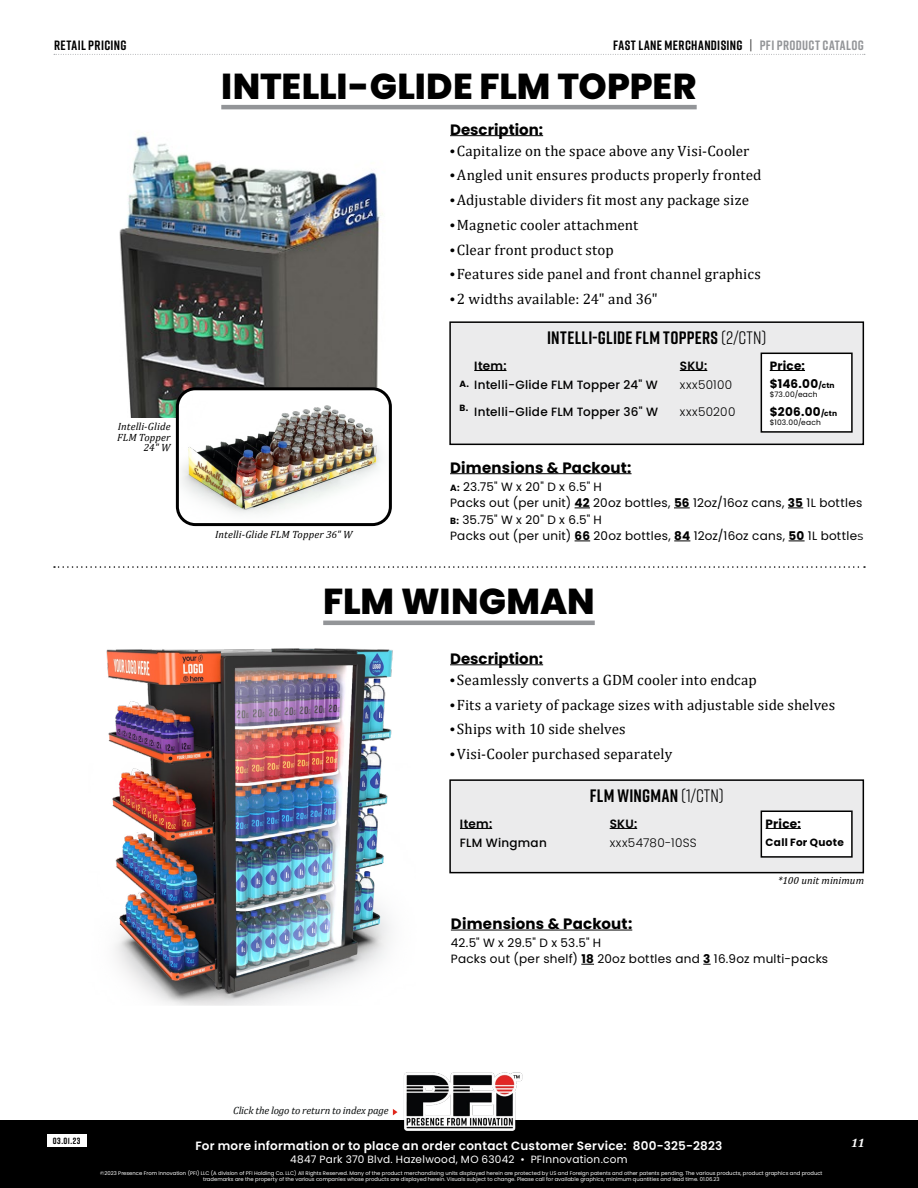
<style>
.page{position:relative;width:918px;height:1188px;background:#fff}
.page>*{position:absolute;margin:0;border:0;box-sizing:border-box;transform-origin:0 0}
.t1{font:800 36px "Poppins";letter-spacing:-.005em;color:#000}
.t2{font:700 18px "Rift";letter-spacing:.02em;color:#000}
.t3{font:15px "Cambria";letter-spacing:.01em;color:#000}
.t4{font:700 15px "Poppins";letter-spacing:.01em;color:#000}
.t5{font:700 13.5px "Rift";letter-spacing:.025em;color:#000}
.t6{font:12px/16.5px "Poppins";letter-spacing:.02em;color:#000}
.t7{font:600 12px "Poppins";letter-spacing:.025em;color:#fff}
.t8{font:500 12px "Poppins";letter-spacing:.02em;color:#000}
.t9{font:700 12px/18px "Poppins";letter-spacing:.025em;color:#000}
.t10{font:300 12px "Poppins";letter-spacing:.025em;color:#000}
.t11{font:600 12px "Poppins";letter-spacing:.025em;color:#000}
.t12{font:italic 700 12px "Cambria";color:#fff}
.t13{font:italic 10.5px/10.5px "Cambria";letter-spacing:.01em;color:#000;text-align:right}
.t14{font:10.5px "Poppins";letter-spacing:.025em;color:#fff}
.t15{font:italic 10.5px "Cambria";letter-spacing:-.01em;color:#0c0f0f}
.t16{font:700 10.5px "Poppins";letter-spacing:.025em;color:#000}
.t17{font:700 9px "Rift";letter-spacing:.055em;color:#000}
.t18{font:700 9px "Poppins";color:#000}
.t19{font:7.5px "Poppins";letter-spacing:.025em;color:#000}
.t20{font:5.25px/6.3px "Poppins";color:#fff;text-align:center}
.s1{font-weight:400}
.s2{color:#939598}
.s3{font-family:"Arial";font-weight:700;font-size:13.5px}
.s4{font-size:7.5px}
.s5{font-weight:700;font-size:9px}
.s6{font-weight:700}
.s7{font-family:"Montserrat"}
</style>
<div class="page">
<div style="left:0;top:1120px;width:918px;height:68px;background:#000"></div>
<div style="left:47px;top:1134px;width:39px;height:13px;background:#fff"></div>
<img style="left:403px;top:1072px;width:120px;height:59px">
<svg style="left:393px;top:1109px;width:5px;height:6px"></svg>
<hr style="left:221px;top:105px;width:476px;height:4px;background:#939598">
<svg style="left:54px;top:54px;width:811px;height:1px"></svg>
<img style="left:106px;top:648px;width:287px;height:358px">
<hr style="left:323px;top:621px;width:272px;height:4px;background:#939598">
<svg style="left:54px;top:566px;width:811px;height:2px"></svg>
<hr style="left:450px;top:135px;width:93px;height:1px;background:#000">
<hr style="left:450px;top:664px;width:93px;height:1px;background:#000">
<hr style="left:451px;top:930px;width:181px;height:1px;background:#000">
<svg style="left:581px;top:964px;width:13px;height:1px"></svg>
<img style="left:119px;top:136px;width:264px;height:281px">
<img style="left:177px;top:389px;width:211px;height:133px">
<div style="left:176px;top:387px;width:216px;height:139px;border:3px solid #000;border-radius:18px"></div>
<div style="left:450px;top:322px;width:413px;height:122px;background:#ebebec"></div>
<div style="left:449px;top:321px;width:415px;height:124px;border:2px solid #000"></div>
<div style="left:449px;top:779px;width:415px;height:94px;background:#ebebec;border:2px solid #000"></div>
<div style="left:761px;top:353px;width:91px;height:79px;background:#fff"></div>
<div style="left:761px;top:353px;width:92px;height:80px;border:2px solid #000"></div>
<div style="left:761px;top:811px;width:91px;height:46px;background:#fff"></div>
<div style="left:761px;top:811px;width:92px;height:47px;border:2px solid #000"></div>
<hr style="left:474px;top:370px;width:33px;height:1px;background:#000">
<hr style="left:460px;top:828px;width:32px;height:1px;background:#000">
<svg style="left:680px;top:370px;width:27px;height:1px"></svg>
<svg style="left:610px;top:828px;width:27px;height:1px"></svg>
<hr style="left:770px;top:370px;width:35px;height:1px;background:#000">
<hr style="left:766px;top:828px;width:35px;height:1px;background:#000">
<hr style="left:450px;top:473px;width:182px;height:1px;background:#000">
<svg style="left:575px;top:508px;width:15px;height:1px"></svg>
<svg style="left:674px;top:508px;width:16px;height:1px"></svg>
<svg style="left:788px;top:508px;width:15px;height:1px"></svg>
<svg style="left:575px;top:541px;width:15px;height:1px"></svg>
<svg style="left:674px;top:541px;width:16px;height:1px"></svg>
<svg style="left:789px;top:541px;width:16px;height:1px"></svg>
<h3 class="t5" style="left:54px;top:36px;width:74px">RETAIL PRICING</h3>
<h3 class="t13" style="left:117px;top:421px;width:55px">Intelli-Glide<br>FLM Topper<br>24" W</h3>
<h3 class="t5" style="left:613px;top:36px;width:252px">FAST LANE MERCHANDISING <span class="s1">|</span> <span class="s2">PFI PRODUCT CATALOG</span></h3>
<h1 class="t1" style="left:221px;top:65px;width:477px">INTELLI-GLIDE FLM TOPPER</h1>
<h3 class="t4" style="left:450px;top:121px;width:95px">Description:</h3>
<h3 class="t3" style="left:450px;top:142px;width:301px"><span class="s3">•</span>Capitalize on the space above any Visi-Cooler</h3>
<h3 class="t3" style="left:450px;top:166px;width:313px"><span class="s3">•</span>Angled unit ensures products properly fronted</h3>
<h3 class="t3" style="left:450px;top:191px;width:300px"><span class="s3">•</span>Adjustable dividers fit most any package size</h3>
<h3 class="t3" style="left:450px;top:216px;width:190px"><span class="s3">•</span>Magnetic cooler attachment</h3>
<h3 class="t3" style="left:450px;top:241px;width:165px"><span class="s3">•</span>Clear front product stop</h3>
<h3 class="t3" style="left:450px;top:265px;width:312px"><span class="s3">•</span> Features side panel and front channel graphics</h3>
<h3 class="t3" style="left:450px;top:290px;width:209px"><span class="s3">•</span>2 widths available: 24" and 36"</h3>
<h2 class="t2" style="left:547px;top:325px;width:221px">INTELLI-GLIDE FLM TOPPERS <span class="s1">(2/CTN)</span></h2>
<h3 class="t13" style="left:215px;top:529px;width:139px">Intelli-Glide FLM Topper 36" W</h3>
<h3 class="t11" style="left:474px;top:358px;width:34px">Item:</h3>
<h3 class="t8" style="left:474px;top:378px;width:185px">Intelli-Glide FLM Topper 24" W</h3>
<h3 class="t8" style="left:474px;top:405px;width:185px">Intelli-Glide FLM Topper 36" W</h3>
<h3 class="t18" style="left:459px;top:379px;width:11px">A.</h3>
<h3 class="t18" style="left:459px;top:403px;width:10px">B.</h3>
<h3 class="t11" style="left:680px;top:358px;width:29px">SKU:</h3>
<h3 class="t10" style="left:680px;top:378px;width:54px">xxx50100</h3>
<h3 class="t10" style="left:680px;top:405px;width:57px">xxx50200</h3>
<h3 class="t9" style="left:770px;top:356px;width:66px">Price: $146.00<span class="s4">/ctn</span></h3>
<h3 class="t19" style="left:770px;top:390px;width:49px">$73.00/each</h3>
<h3 class="t9" style="left:770px;top:403px;width:69px">$206.00<span class="s4">/ctn</span></h3>
<h3 class="t19" style="left:770px;top:418px;width:53px">$103.00/each</h3>
<h3 class="t4" style="left:450px;top:459px;width:183px">Dimensions &amp; Packout:</h3>
<h3 class="t6" style="left:450px;top:478px;width:415px"><span class="s5">A:</span> 23.75" W x 20" D x 6.5" H<br>Packs out (per unit) <span class="s6">42</span> 20oz bottles, <span class="s6">56</span> 12oz/16oz cans, <span class="s6">35</span> 1L bottles <span class="s5">B:</span> 35.75" W x 20" D x 6.5" H<br>Packs out (per unit) <span class="s6">66</span> 20oz bottles, <span class="s6">84</span> 12oz/16oz cans, <span class="s6">50</span> 1L bottle<span class="s7">s</span></h3>
<h1 class="t1" style="left:323px;top:581px;width:273px">FLM WINGMAN</h1>
<h3 class="t4" style="left:450px;top:650px;width:95px">Description:</h3>
<h3 class="t3" style="left:450px;top:671px;width:308px"><span class="s3">•</span> Seamlessly converts a GDM cooler into endcap</h3>
<h3 class="t3" style="left:450px;top:696px;width:387px"><span class="s3">•</span> Fits a variety of package sizes with adjustable side shelves</h3>
<h3 class="t3" style="left:450px;top:720px;width:177px"><span class="s3">•</span> Ships with 10 side shelves</h3>
<h3 class="t3" style="left:450px;top:745px;width:224px"><span class="s3">•</span>Visi-Cooler purchased separately</h3>
<h3 class="t11" style="left:460px;top:816px;width:34px">Item:</h3>
<h3 class="t8" style="left:460px;top:836px;width:88px">FLM Wingman</h3>
<h2 class="t2" style="left:590px;top:783px;width:135px">FLM WINGMAN <span class="s1">(1/CTN)</span></h2>
<h3 class="t11" style="left:610px;top:816px;width:29px">SKU:</h3>
<h3 class="t10" style="left:610px;top:836px;width:89px">xxx54780-10SS</h3>
<h3 class="t9" style="left:766px;top:814px;width:37px">Price:</h3>
<h3 class="t16" style="left:766px;top:836px;width:80px">Call For Quote</h3>
<h3 class="t13" style="left:778px;top:875px;width:87px">*100 unit minimum</h3>
<h3 class="t4" style="left:451px;top:915px;width:183px">Dimensions &amp; Packout:</h3>
<h3 class="t6" style="left:451px;top:934px;width:379px">42.5" W x 29.5" D x 53.5" H<br>Packs out (per shelf) <span class="s6">18</span> 20oz bottles and <span class="s6">3</span> 16.9oz multi-packs</h3>
<h3 class="t15" style="left:233px;top:1103px;width:157px">Click the logo to return to index page</h3>
<h3 class="t17" style="left:53px;top:1135px;width:29px">03.01.23</h3>
<h3 class="t17" style="left:59px;top:1138px;width:29px">05.04.21</h3>
<h3 class="t12" style="left:851px;top:1134px;width:15px">11</h3>
<p class="t20" style="left:100px;top:1170px;width:724px">©2023 Presence From Innovation (PFI) LLC (A division of PFI Holding Co. LLC) All Rights Reserved. Many of the product merchandising units displayed herein are protected by US and Foreign patents and other patents pending. The various products, product graphics and product trademarks are the property of the various companies whose products are displayed herein. Visuals subject to change. Please call for available graphics, minimum quantities and lead time. 01.06.23</p>
<h3 class="t7" style="left:196px;top:1139px;width:528px">For more information or to place an order contact Customer Service: 800-325-2823</h3>
<h3 class="t14" style="left:290px;top:1154px;width:339px">4847 Park 370 Blvd. Hazelwood, MO 63042 • PFInnovation.com</h3>
</div>
